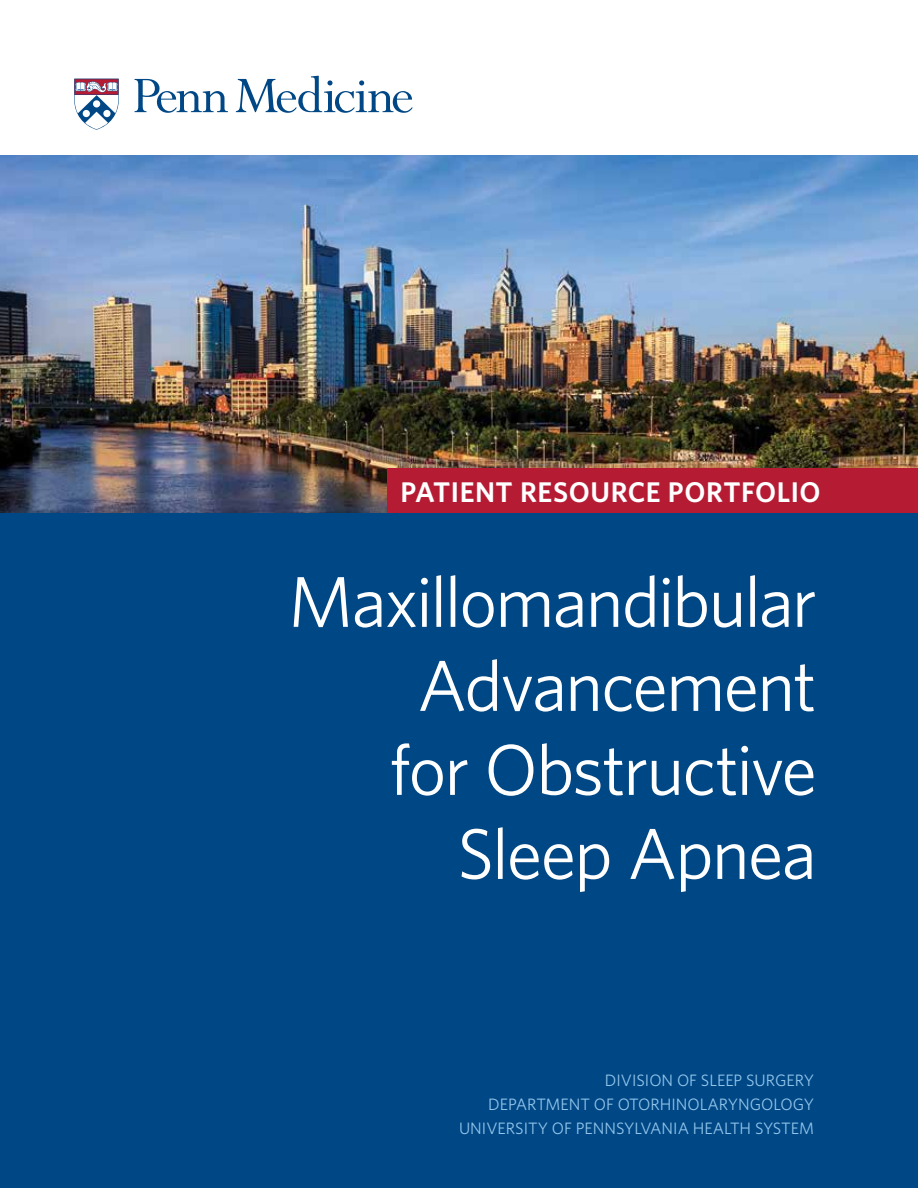
<style>
.page{position:relative;width:918px;height:1188px;background:#fff}
.page>*{position:absolute;margin:0;border:0;box-sizing:border-box;transform-origin:0 0}
.t1{font:72px/84px "Whitney";letter-spacing:-.025em;color:#fff;text-align:right}
.t2{font:600 28.5px "Whitney";letter-spacing:.015em;color:#fff}
.t3{font:16.5px/24px "Whitney";color:#92c5eb;text-align:right}
</style>
<div class="page">
<div style="left:0;top:513px;width:918px;height:675px;background:#004785"></div>
<img style="left:0;top:155px;width:918px;height:358px">
<svg style="left:135px;top:79px;width:93px;height:34px"></svg>
<svg style="left:236px;top:76px;width:176px;height:37px"></svg>
<svg style="left:74px;top:79px;width:45px;height:51px"></svg>
<div style="left:387px;top:468px;width:531px;height:45px;background:#b61b34"></div>
<h2 class="t2" style="left:400px;top:475px;width:422px">PATIENT RESOURCE PORTFOLIO</h2>
<h1 class="t1" style="left:288px;top:558px;width:530px">Maxillomandibular<br>Advancement<br>for Obstructive<br>Sleep Apnea</h1>
<p class="t3" style="left:459px;top:1068px;width:356px">DIVISION OF SLEEP SURGERY<br>DEPARTMENT OF OTORHINOLARYNGOLOGY<br>UNIVERSITY OF PENNSYLVANIA HEALTH SYSTEM</p>
</div>
